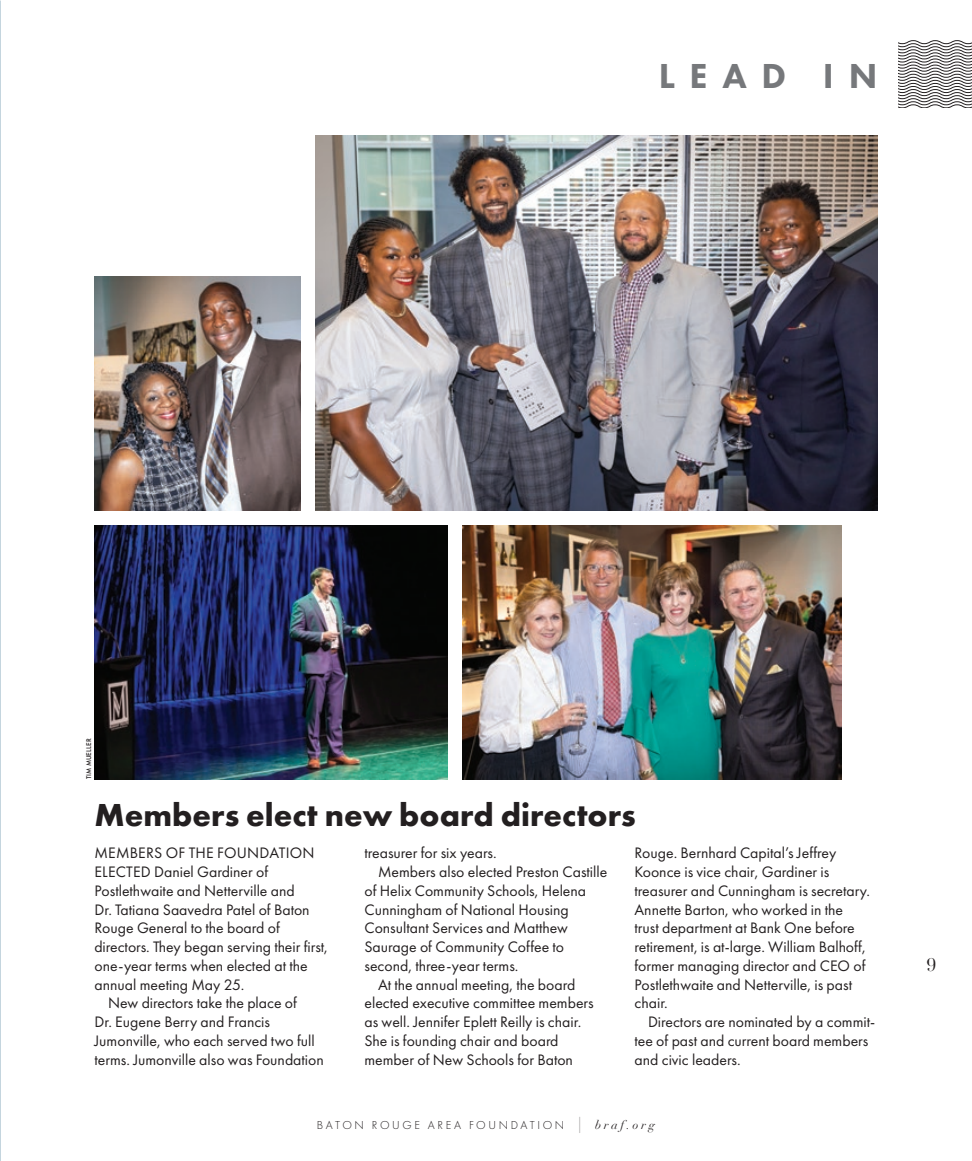
<style>
.page{position:relative;width:972px;height:1161px;background:#fff}
.page>*{position:absolute;margin:0;border:0;box-sizing:border-box;transform-origin:0 0}
.t1{font:800 36px "Futura PT";letter-spacing:.41em;color:#76787b}
.C2022_Box_Head{font:700 33px "Futura PT";color:#231f20}
.t2{font:18px "Didot LT Pro";color:#231f20}
.C2022_Box_Copy{font:15.75px/18.8px "Futura PT";color:#231f20}
.t3{font:300 12px "Futura PT";letter-spacing:.22em;color:#231f20}
.C2020_PhotoCredit{font:500 7.2px "Futura PT";letter-spacing:.01em;color:#231f20}
.s1{font-family:"Didot LT Pro";font-weight:400;font-size:16.2px}
.s2{font-family:"Didot LT Pro";font-weight:400;font-style:italic}
</style>
<div class="page">
<img style="left:94px;top:526px;width:353px;height:253px">
<img style="left:462px;top:526px;width:380px;height:253px">
<img style="left:315px;top:135px;width:563px;height:376px">
<img style="left:94px;top:277px;width:206px;height:234px">
<svg style="left:899px;top:40px;width:73px;height:68px"></svg>
<p class="t1" style="left:659px;top:53px;width:220px">LEAD IN</p>
<p class="C2020_PhotoCredit" style="left:85px;top:779px;width:42px;rotate:-90deg">TIM MUELLER</p>
<p class="C2022_Box_Head" style="left:94px;top:793px;width:543px">Members elect new board directors</p>
<p class="C2022_Box_Copy" style="left:94px;top:844px;width:235px">MEMBERS OF THE FOUNDATION<br>ELECTED Daniel Gardiner of<br>Postlethwaite and Netterville and<br>Dr. Tatiana Saavedra Patel of Baton<br>Rouge General to the board of directors. They began serving their first, one-year terms when elected at the annual meeting May 25.</p>
<p class="C2022_Box_Copy" style="left:94px;top:994px;width:231px;text-indent:14px">New directors take the place of<br>Dr. Eugene Berry and Francis Jumonville, who each served two full terms. Jumonville also was Foundation</p>
<p class="C2022_Box_Copy" style="left:364px;top:844px;width:134px">treasurer for six years.</p>
<p class="C2022_Box_Copy" style="left:364px;top:862px;width:244px;text-indent:14px">Members also elected Preston Castille of Helix Community Schools, Helena<br>Cunningham of National Housing<br>Consultant Services and Matthew<br>Saurage of Community Coffee to second, three-year terms.</p>
<p class="C2022_Box_Copy" style="left:364px;top:975px;width:231px;text-indent:14px">At the annual meeting, the board elected executive committee members as well. Jennifer Eplett Reilly is chair.<br>She is founding chair and board member of New Schools for Baton</p>
<p class="C2022_Box_Copy" style="left:634px;top:844px;width:237px">Rouge. Bernhard Capital’s Jeffrey Koonce is vice chair, Gardiner is treasurer and Cunningham is secretary.<br>Annette Barton, who worked in the trust department at Bank One before retirement, is at-large. William Balhoff, former managing director and CEO of Postlethwaite and Netterville, is past chair.</p>
<p class="C2022_Box_Copy" style="left:634px;top:1012px;width:242px;text-indent:14px">Directors are nominated by a commit&shy;tee of past and current board members and civic leaders.</p>
<p class="t3" style="left:317px;top:1118px;width:340px">BATON ROUGE AREA FOUNDATION <span class="s1">|</span> <span class="s2">braf.org</span></p>
<p class="t2" style="left:927px;top:954px;width:11px">9</p>
</div>
